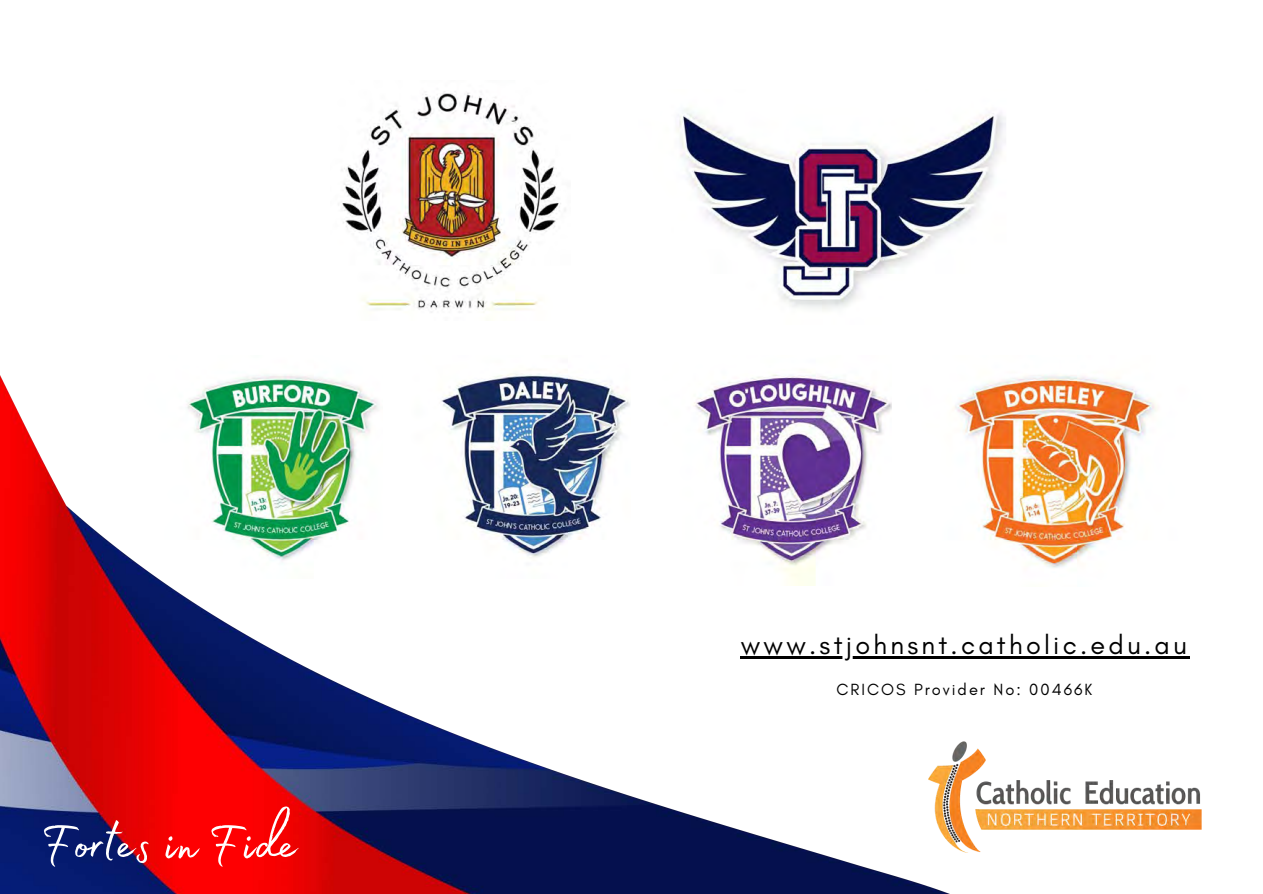
<style>
.page{position:relative;width:1263px;height:894px;background:#fff}
.page>*{position:absolute;margin:0;border:0;box-sizing:border-box;transform-origin:0 0}
.t1{font:67.5px "Madelyn Fill";color:#fff}
.t2{font:27px "Glacial Indifference";letter-spacing:.12em;color:#000}
.t3{font:16.5px "Glacial Indifference";letter-spacing:.12em;color:#000}
</style>
<div class="page">
<img style="left:1008px;top:375px;width:149px;height:193px">
<hr style="left:741px;top:656px;width:449px;height:2px;background:#000">
<img style="left:0;top:91px;width:1008px;height:802px">
<img style="left:929px;top:741px;width:272px;height:111px">
<h1 class="t1" style="left:41px;top:792px;width:258px">Fortes in Fide</h1>
<p class="t2" style="left:741px;top:628px;width:447px">www.stjohnsnt.catholic.edu.au</p>
<p class="t3" style="left:837px;top:678px;width:257px">CRICOS Provider No: 00466K</p>
</div>
